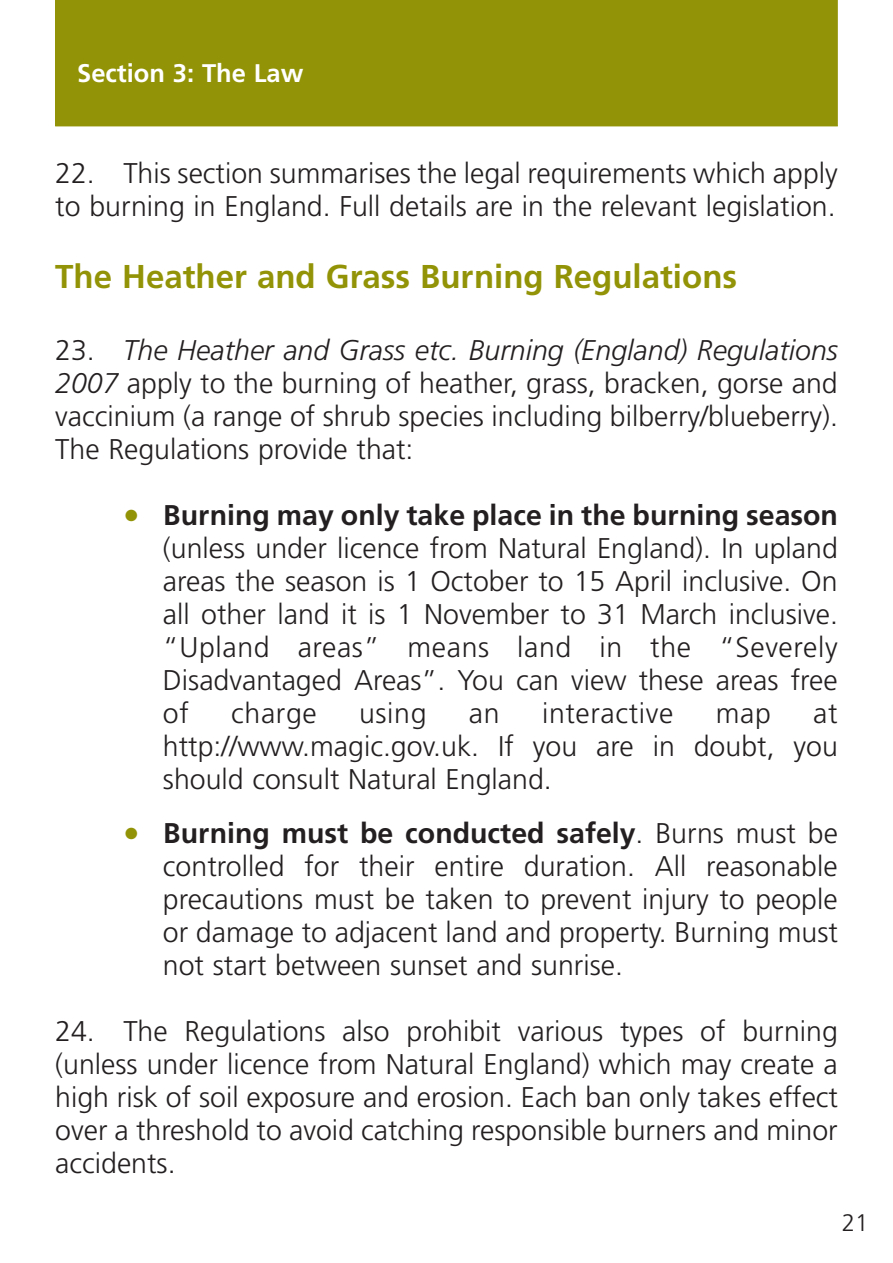
<style>
.page{position:relative;width:893px;height:1263px;background:#fff}
.page>*{position:absolute;margin:0;border:0;box-sizing:border-box;transform-origin:0 0}
.t1{font:700 33px "Frutiger";color:#929306}
.t2{font:300 28.5px/33px "Frutiger";color:#231f20;text-align:justify}
.t3{font:300 28.5px "Frutiger";letter-spacing:.02em;color:#231f20}
.t4{font:700 25.5px "Frutiger";color:#fff}
.t5{font:300 24px "Frutiger";color:#231f20}
.s1{font-style:italic}
.s2{font-size:33px;color:#929306}
.s3{font-weight:700}
</style>
<div class="page">
<div style="left:55px;top:0;width:783px;height:126px;background:#929306"></div>
<p class="t4" style="left:77px;top:62px;width:228px">Section 3: The Law</p>
<p class="t2" style="left:55px;top:159px;width:784px">22. This section summarises the legal requirements which apply to burning in England. Full details are in the relevant legislation.</p>
<p class="t1" style="left:55px;top:263px;width:683px">The Heather and Grass Burning Regulations</p>
<p class="t2" style="left:55px;top:336px;width:784px">23. <span class="s1">The Heather and Grass etc. Burning (England) Regulations 2007</span> apply to the burning of heather, grass, bracken, gorse and vaccinium (a range of shrub species including bilberry/blueberry).<br>The Regulations provide that:</p>
<p class="t2" style="left:163px;top:501px;width:677px;text-indent:-40px"><span class="s2">•</span> <span class="s3">Burning may only take place in the burning season </span>(unless under licence from Natural England). In upland areas the season is 1 October to 15 April inclusive. On all other land it is 1 November to 31 March inclusive. “Upland areas” means land in the “Severely Disadvantaged Areas”. You can view these areas free of</p>
<p class="t2" style="left:231px;top:699px;width:87px">charge</p>
<p class="t2" style="left:359px;top:699px;width:69px">using</p>
<p class="t2" style="left:469px;top:699px;width:32px">an</p>
<p class="t3" style="left:542px;top:702px;width:133px">interactive</p>
<p class="t2" style="left:716px;top:699px;width:57px">map</p>
<p class="t2" style="left:163px;top:699px;width:676px;text-indent:650px">at http://www.magic.gov.uk. If you are in doubt, you should consult Natural England.</p>
<p class="t2" style="left:163px;top:819px;width:677px;text-indent:-40px"><span class="s2">•</span> <span class="s3">Burning must be conducted safely</span>. Burns must be controlled for their entire duration. All reasonable precautions must be taken to prevent injury to people or damage to adjacent land and property. Burning must not start between sunset and sunrise.</p>
<p class="t2" style="left:55px;top:1017px;width:784px">24. The Regulations also prohibit various types of burning (unless under licence from Natural England) which may create a high risk of soil exposure and erosion. Each ban only takes effect over a threshold to avoid catching responsible burners and minor accidents.</p>
<p class="t5" style="left:842px;top:1213px;width:28px">21</p>
</div>
